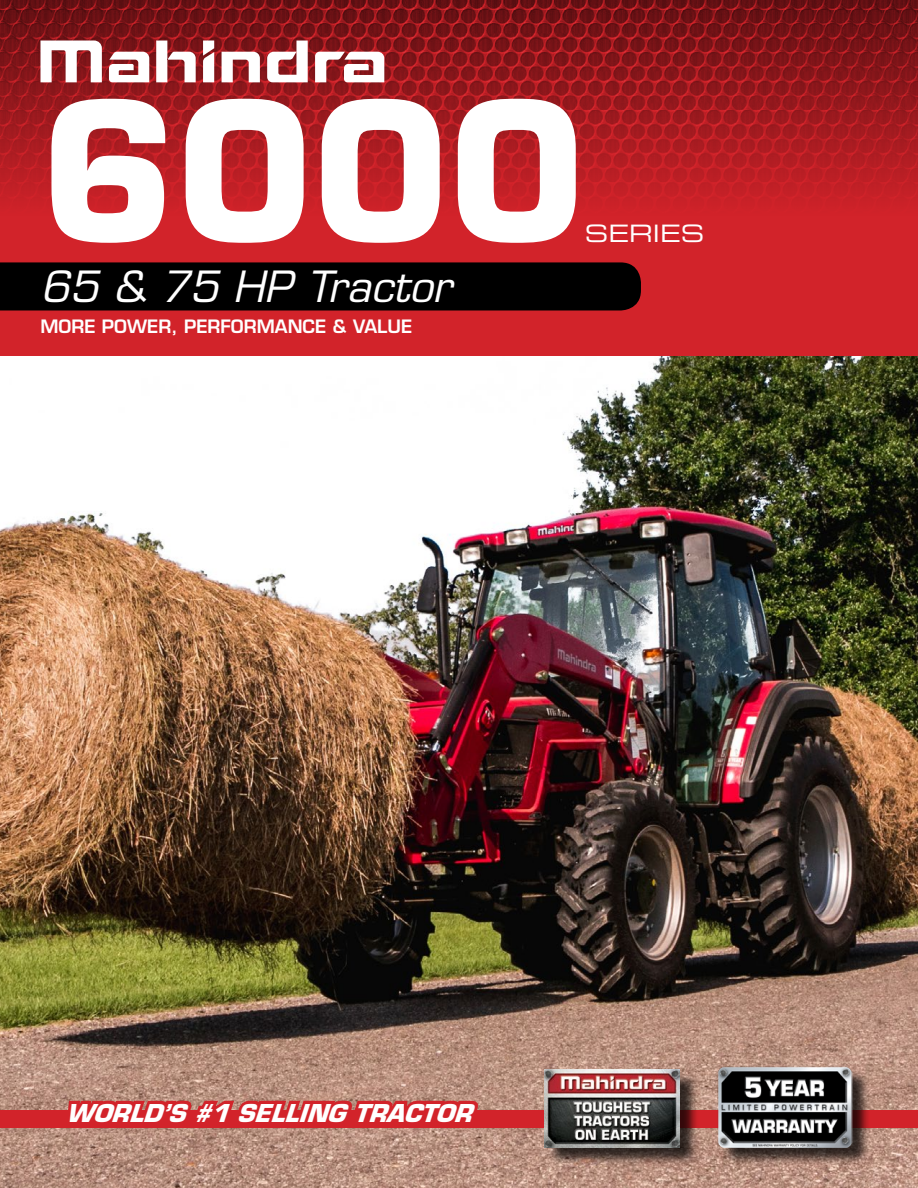
<style>
.page{position:relative;width:918px;height:1188px;background:#fff}
.page>*{position:absolute;margin:0;border:0;box-sizing:border-box;transform-origin:0 0}
.t1{font:700 189px "Eurostile LT Std";color:#fff}
.t2{font:italic 42px "Eurostile LT Std";color:#fff}
.t3{font:italic 700 24px "Eurostile LT Std";color:#fff}
.t4{font:24px "Eurostile LT Std Ex 2";color:#fff}
.t5{font:600 18px "Eurostile LT Std";color:#fff}
</style>
<div class="page">
<img style="left:0;top:355px;width:918px;height:833px">
<div style="left:0;top:0;width:918px;height:355px;background:#d2232a"></div>
<img style="left:0;top:0;width:918px;height:201px">
<svg style="left:109px;top:52px;width:40px;height:30px"></svg>
<svg style="left:267px;top:41px;width:41px;height:41px;background:#d3a7a9"></svg>
<svg style="left:315px;top:52px;width:69px;height:30px;background:#dab1b2"></svg>
<svg style="left:203px;top:41px;width:11px;height:41px"></svg>
<svg style="left:41px;top:41px;width:61px;height:41px;background:#d4abad"></svg>
<svg style="left:222px;top:52px;width:38px;height:30px"></svg>
<svg style="left:156px;top:41px;width:40px;height:41px;background:#ca9698"></svg>
<div style="left:0;top:262px;width:641px;height:49px;background:#000"></div>
<div style="left:0;top:1110px;width:918px;height:18px;background:#d2232a"></div>
<div style="left:721px;top:1069px;width:149px;height:96px;background:#000;opacity:.75"></div>
<img style="left:718px;top:1066px;width:135px;height:82px">
<div style="left:547px;top:1072px;width:151px;height:94px;background:#000;opacity:.75"></div>
<img style="left:545px;top:1070px;width:135px;height:78px">
<svg style="left:57px;top:1064px;width:427px;height:46px;background:#bd7e70"></svg>
<h1 class="t1" style="left:40px;top:55px;width:546px">6000</h1>
<h3 class="t4" style="left:585px;top:217px;width:121px">SERIES</h3>
<h2 class="t2" style="left:40px;top:261px;width:413px">65 &amp; 75 HP Tractor</h2>
<p class="t5" style="left:40px;top:315px;width:373px">MORE POWER, PERFORMANCE &amp; VALUE</p>
<h3 class="t3" style="left:66px;top:1098px;width:416px">WORLD’S#1SELLING TRACTOR</h3>
</div>
